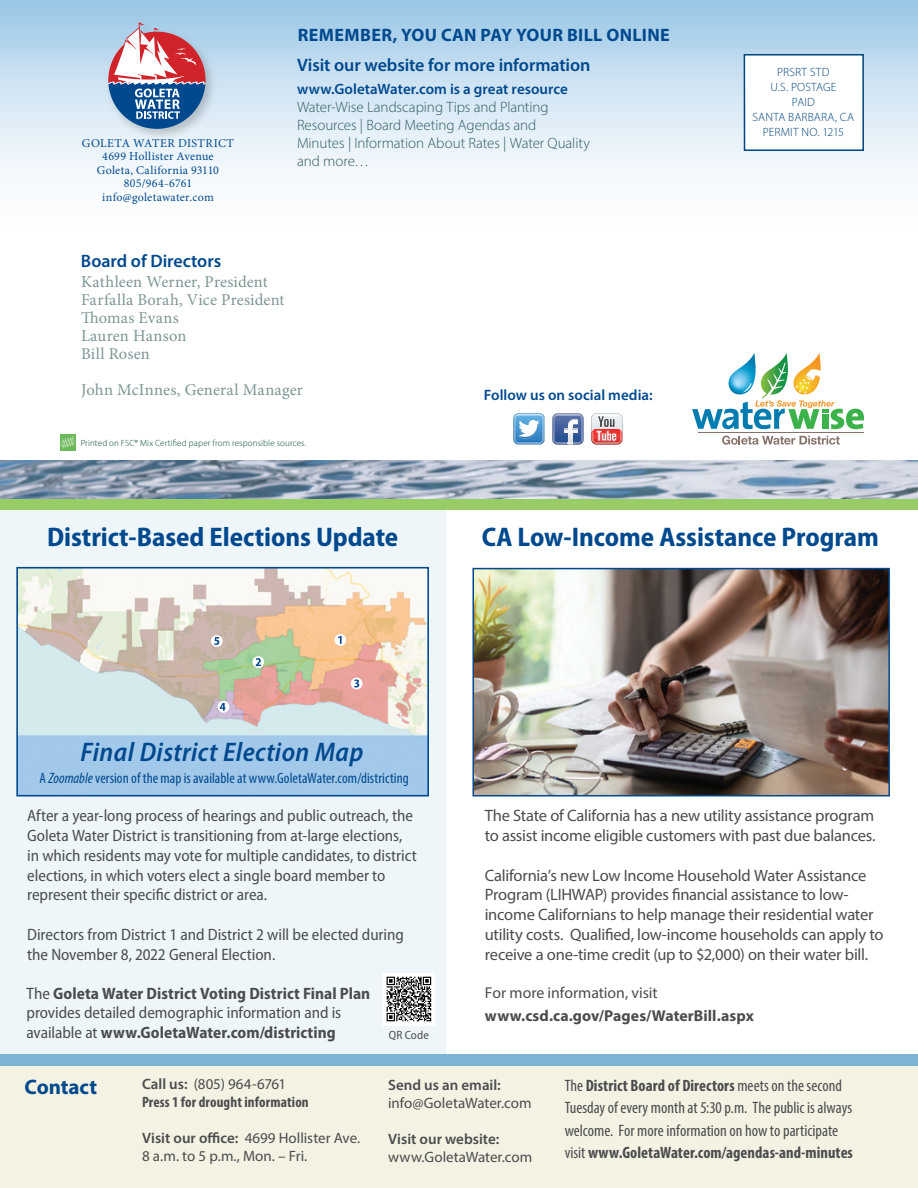
<style>
.page{position:relative;width:918px;height:1188px;background:#fff}
.page>*{position:absolute;margin:0;border:0;box-sizing:border-box;transform-origin:0 0}
.t1{font:700 semi-condensed 27px "Myriad Pro";letter-spacing:-.005em;color:#01498e}
.t2{font:italic 600 semi-condensed 27px "Myriad Pro";letter-spacing:.015em;color:#01498e}
.t3{font:700 21px "Myriad Pro";letter-spacing:-.005em;color:#01498e}
.t4{font:600 18px "Myriad Pro";letter-spacing:-.005em;color:#01498e}
.t5{font:700 18px "Myriad Pro";letter-spacing:.02em;color:#01498e}
.t6{font:16.5px/19.8px "Myriad Pro";letter-spacing:-.015em;color:#4b4c4d}
.t7{font:semi-condensed 16.5px/19.8px "Myriad Pro";letter-spacing:-.005em;color:#4b4c4d}
.t8{font:condensed 16.5px/22.5px "Myriad Pro";color:#4b4c4d}
.t9{font:700 semi-condensed 16.5px/19.8px "Myriad Pro";letter-spacing:.005em;color:#4b4c4d}
.t10{font:16.5px/18px "Minion Pro";letter-spacing:.01em;color:#7d9695}
.t11{font:700 15.75px "Myriad Pro";letter-spacing:.005em;color:#4b4c4d}
.t12{font:15.75px "Myriad Pro";color:#4b4c4d}
.t13{font:300 15px/18px "Myriad Pro";letter-spacing:-.005em;color:#305b63}
.t14{font:15px/18px "Myriad Pro";color:#4b4c4d}
.t15{font:condensed 15px "Myriad Pro";letter-spacing:.005em;color:#01498e}
.t16{font:600 15px "Myriad Pro";color:#01498e}
.t17{font:700 condensed 15px/18px "Myriad Pro";letter-spacing:.01em;color:#4b4c4d}
.t18{font:600 15px "Myriad Pro";color:#4b4c4d}
.t19{font:12px/13.5px "Minion Pro";letter-spacing:.02em;color:#01498e;text-align:center}
.t20{font:300 12px/15px "Myriad Pro";letter-spacing:.01em;color:#00447a;text-align:center}
.t21{font:semi-condensed 12px "Myriad Pro";letter-spacing:.01em;color:#4b4c4d}
.t22{font:300 9px "Myriad Pro";letter-spacing:.015em;color:#004d26}
.s1{font-style:italic}
.s2{font-weight:400}
.s3{font-weight:600;font-stretch:normal}
.s4{font-weight:400;font-stretch:normal}
.s5{font-weight:600}
.s6{font-weight:700}
</style>
<div class="page">
<div style="left:0;top:1055px;width:918px;height:133px;background:#f4f2e3"></div>
<div style="left:0;top:507px;width:446px;height:553px;background:#eff6fa"></div>
<div style="left:0;top:0;width:918px;height:242px;background:linear-gradient(to bottom,#a4cce8,#fff)"></div>
<img style="left:0;top:460px;width:918px;height:40px">
<div style="left:0;top:500px;width:918px;height:10px;background:#98cc67"></div>
<img style="left:19px;top:570px;width:407px;height:224px">
<div style="left:16px;top:567px;width:413px;height:230px;border:2px solid #01498e"></div>
<div style="left:744px;top:55px;width:119px;height:95px;background:#fff"></div>
<div style="left:744px;top:54px;width:120px;height:97px;border:2px solid #00447a"></div>
<div style="left:0;top:1054px;width:918px;height:12px;background:#7db4d4"></div>
<div style="left:105px;top:19px;width:113px;height:122px;background:#231f20;opacity:.22"></div>
<svg style="left:108px;top:22px;width:98px;height:107px"></svg>
<svg style="left:692px;top:353px;width:172px;height:76px"></svg>
<svg style="left:722px;top:436px;width:118px;height:9px"></svg>
<hr style="left:698px;top:432px;width:165px;height:1px;background:#877269">
<img style="left:475px;top:571px;width:412px;height:222px">
<div style="left:472px;top:568px;width:418px;height:228px;border:2px solid #01498e"></div>
<img style="left:60px;top:435px;width:15px;height:15px">
<div style="left:383px;top:973px;width:52px;height:52px;background:#fff"></div>
<svg style="left:386px;top:976px;width:46px;height:46px"></svg>
<svg style="left:387px;top:977px;width:44px;height:44px"></svg>
<div style="left:218px;top:701px;width:11px;height:12px;background:#fff;border-radius:50%"></div>
<svg style="left:220px;top:703px;width:6px;height:8px"></svg>
<svg style="left:211px;top:635px;width:12px;height:12px"></svg>
<svg style="left:214px;top:637px;width:5px;height:8px"></svg>
<div style="left:334px;top:634px;width:12px;height:12px;background:#fff;border-radius:50%"></div>
<svg style="left:338px;top:636px;width:4px;height:8px"></svg>
<div style="left:252px;top:656px;width:12px;height:12px;background:#fff;border-radius:50%"></div>
<svg style="left:256px;top:658px;width:5px;height:8px"></svg>
<svg style="left:351px;top:678px;width:12px;height:11px"></svg>
<svg style="left:354px;top:679px;width:5px;height:8px"></svg>
<svg style="left:552px;top:413px;width:32px;height:32px"></svg>
<img style="left:553px;top:414px;width:30px;height:6px">
<svg style="left:591px;top:413px;width:31px;height:32px"></svg>
<svg style="left:513px;top:413px;width:32px;height:32px"></svg>
<p class="t19" style="left:82px;top:136px;width:154px">GOLETA WATER DISTRICT<br>4699 Hollister Avenue<br>Goleta, California 93110<br>805/964-6761 info@goletawater.com</p>
<p class="t5" style="left:298px;top:23px;width:374px">REMEMBER, YOU CAN PAY YOUR BILL ONLINE</p>
<p class="t4" style="left:297px;top:53px;width:295px">Visit our website for more information</p>
<p class="t16" style="left:297px;top:80px;width:272px">www.GoletaWater.com is a great resource</p>
<p class="t13" style="left:297px;top:98px;width:295px">Water-Wise Landscaping Tips and Planting Resources | Board Meeting Agendas and<br>Minutes | Information About Rates | Water Quality and more…</p>
<p class="t4" style="left:81px;top:249px;width:142px">Board of Directors</p>
<p class="t10" style="left:81px;top:273px;width:205px">Kathleen Werner, President<br>Farfalla Borah, Vice President<br>Thomas Evans<br>Lauren Hanson<br>Bill Rosen</p>
<p class="t10" style="left:81px;top:381px;width:224px">John McInnes, General Manager</p>
<p class="t22" style="left:81px;top:437px;width:227px">Printed on FSC® Mix Certified paper from responsible sources.</p>
<p class="t16" style="left:484px;top:386px;width:170px">Follow us on social media:</p>
<p class="t20" style="left:753px;top:64px;width:103px">PRSRT STD<br>U.S. POSTAGE<br>PAID<br>SANTA BARBARA, CA<br>PERMIT NO. 1215</p>
<h1 class="t1" style="left:47px;top:522px;width:353px">District-Based Elections Update</h1>
<h1 class="t1" style="left:482px;top:522px;width:399px">CA Low-Income Assistance Program</h1>
<h1 class="t2" style="left:81px;top:737px;width:284px">Final District Election Map</h1>
<p class="t15" style="left:40px;top:769px;width:371px">A <span class="s1">Zoomable</span> version of the map is available at www.GoletaWater.com/districting</p>
<p class="t7" style="left:27px;top:806px;width:391px">After a year-long process of hearings and public outreach, the Goleta Water District is transitioning from at-large elections, in which residents may vote for multiple candidates, to district elections, in which voters elect a single board member to represent their specific district or area.</p>
<p class="t7" style="left:27px;top:925px;width:378px">Directors from District 1 and District 2 will be elected during the November 8, 2022 General Election.</p>
<p class="t9" style="left:26px;top:983px;width:345px"><span class="s2">The</span> Goleta Water District Voting District Final Plan <span class="s2">provides detailed demographic information and is available at</span> www.GoletaWater.com/districting</p>
<p class="t21" style="left:389px;top:1028px;width:42px">QR Code</p>
<p class="t6" style="left:485px;top:806px;width:392px">The State of California has a new utility assistance program to assist income eligible customers with past due balances.</p>
<p class="t6" style="left:485px;top:865px;width:400px">California’s new Low Income Household Water Assistance Program (LIHWAP) provides financial assistance to low&shy;income Californians to help manage their residential water utility costs. Qualified, low-income households can apply to receive a one-time credit (up to $2,000) on their water bill.</p>
<p class="t12" style="left:485px;top:983px;width:174px">For more information, visit</p>
<p class="t11" style="left:485px;top:1005px;width:270px">www.csd.ca.gov/Pages/WaterBill.aspx</p>
<p class="t3" style="left:25px;top:1074px;width:74px">Contact</p>
<p class="t17" style="left:142px;top:1075px;width:168px"><span class="s3">Call us:</span> <span class="s4">(805) 964-6761<br></span>Press 1 for drought information</p>
<p class="t14" style="left:142px;top:1129px;width:220px"><span class="s5">Visit our office:</span> 4699 Hollister Ave.<br>8 a.m. to 5 p.m., Mon. – Fri.</p>
<p class="t18" style="left:388px;top:1075px;width:114px">Send us an email:</p>
<p class="t14" style="left:388px;top:1094px;width:145px">info@GoletaWater.com</p>
<p class="t18" style="left:388px;top:1129px;width:113px">Visit our website:</p>
<p class="t14" style="left:388px;top:1148px;width:146px">www.GoletaWater.com</p>
<p class="t8" style="left:565px;top:1074px;width:290px">The <span class="s6">District Board of Directors</span> meets on the second Tuesday of every month at 5:30 p.m. The public is always welcome. For more information on how to participate visit <span class="s6">www.GoletaWater.com/agendas-and-minutes</span></p>
</div>
